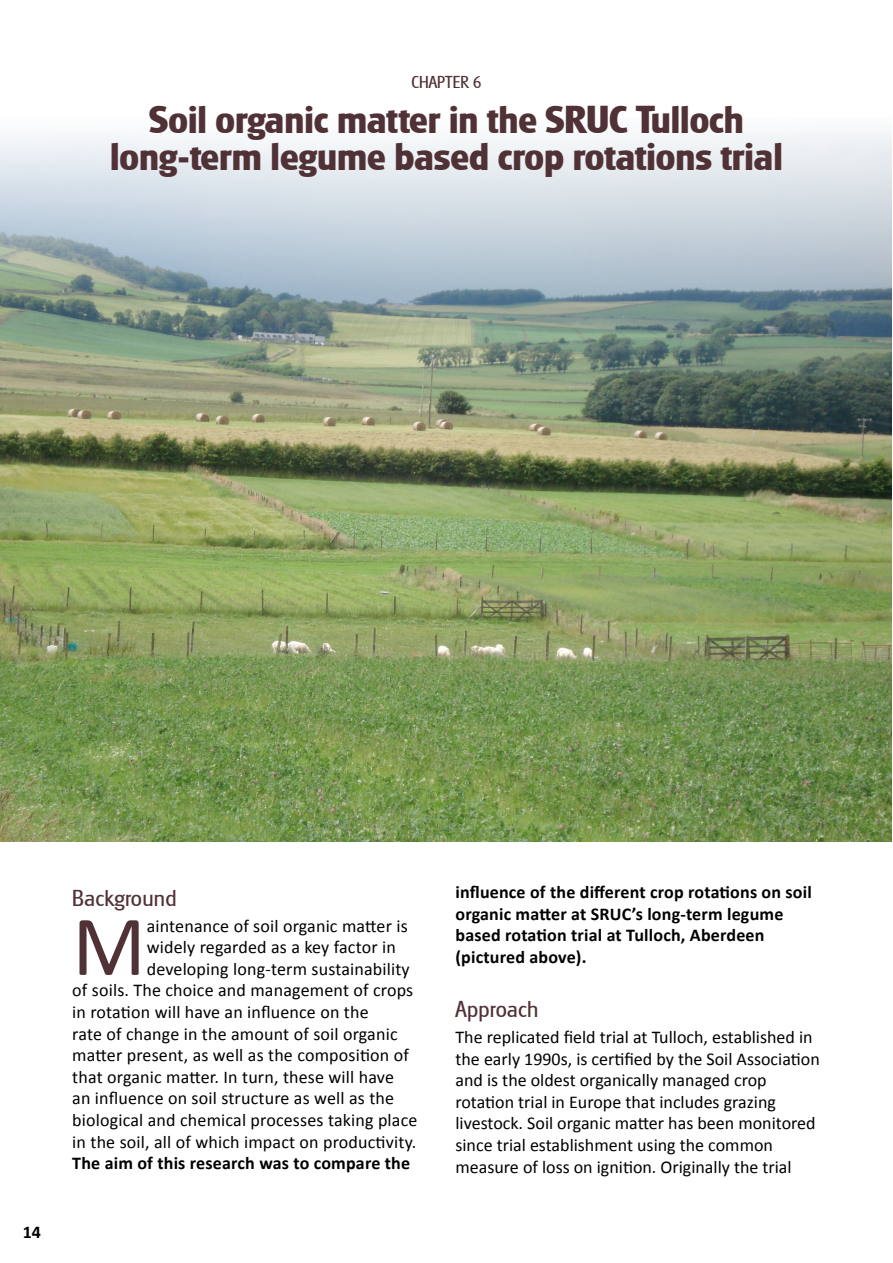
<style>
.page{position:relative;width:893px;height:1263px;background:#fff}
.page>*{position:absolute;margin:0;border:0;box-sizing:border-box;transform-origin:0 0}
.t1{font:86.1px "Calibri";color:#503136}
.t2{font:700 40.5px/37.5px "Glasgow RR";color:#503136;text-align:center}
.t3{font:24px "Glasgow RR";letter-spacing:.01em;color:#503136}
.t4{font:18px/21.6px "Calibri";color:#000}
.t5{font:700 18px/21.6px "Calibri";letter-spacing:.01em;color:#000}
.t6{font:18px "Glasgow RR";color:#503136}
</style>
<div class="page">
<img style="left:0;top:132px;width:892px;height:710px">
<p class="t6" style="left:412px;top:72px;width:71px">CHAPTER 6</p>
<h2 class="t2" style="left:110px;top:101px;width:674px">Soil organic matter in the SRUC Tulloch long-term legume based crop rotations trial</h2>
<p class="t5" style="left:23px;top:1221px;width:20px">14</p>
<h3 class="t3" style="left:72px;top:884px;width:106px">Background</h3>
<h1 class="t1" style="left:72px;top:892px;width:75px">M</h1>
<p class="t4" style="left:147px;top:915px;width:263px">aintenance of soil organic matter is</p>
<p class="t4" style="left:147px;top:936px;width:251px">widely regarded as a key factor in</p>
<p class="t4" style="left:147px;top:958px;width:265px">developing long-term sustainability</p>
<p class="t4" style="left:72px;top:979px;width:342px">of soils. The choice and management of crops</p>
<p class="t4" style="left:72px;top:1001px;width:298px">in rotation will have an influence on the</p>
<p class="t4" style="left:72px;top:1023px;width:327px">rate of change in the amount of soil organic</p>
<p class="t4" style="left:72px;top:1044px;width:338px">matter present, as well as the composition of</p>
<p class="t4" style="left:72px;top:1066px;width:323px">that organic matter. In turn, these will have</p>
<p class="t4" style="left:72px;top:1087px;width:323px">an influence on soil structure as well as the</p>
<p class="t4" style="left:72px;top:1109px;width:347px">biological and chemical processes taking place</p>
<p class="t4" style="left:72px;top:1131px;width:346px">in the soil, all of which impact on productivity.</p>
<p class="t5" style="left:72px;top:1152px;width:339px">The aim of this research was to compare the</p>
<p class="t5" style="left:455px;top:881px;width:358px">influence of the different crop rotations on soil organic matter at SRUC’s long-term legume based rotation trial at Tulloch, Aberdeen (pictured above).</p>
<h3 class="t3" style="left:455px;top:996px;width:84px">Approach</h3>
<p class="t4" style="left:455px;top:1026px;width:366px">The replicated field trial at Tulloch, established in the early 1990s, is certified by the Soil Association and is the oldest organically managed crop rotation trial in Europe that includes grazing livestock. Soil organic matter has been monitored since trial establishment using the common measure of loss on ignition. Originally the trial</p>
</div>
